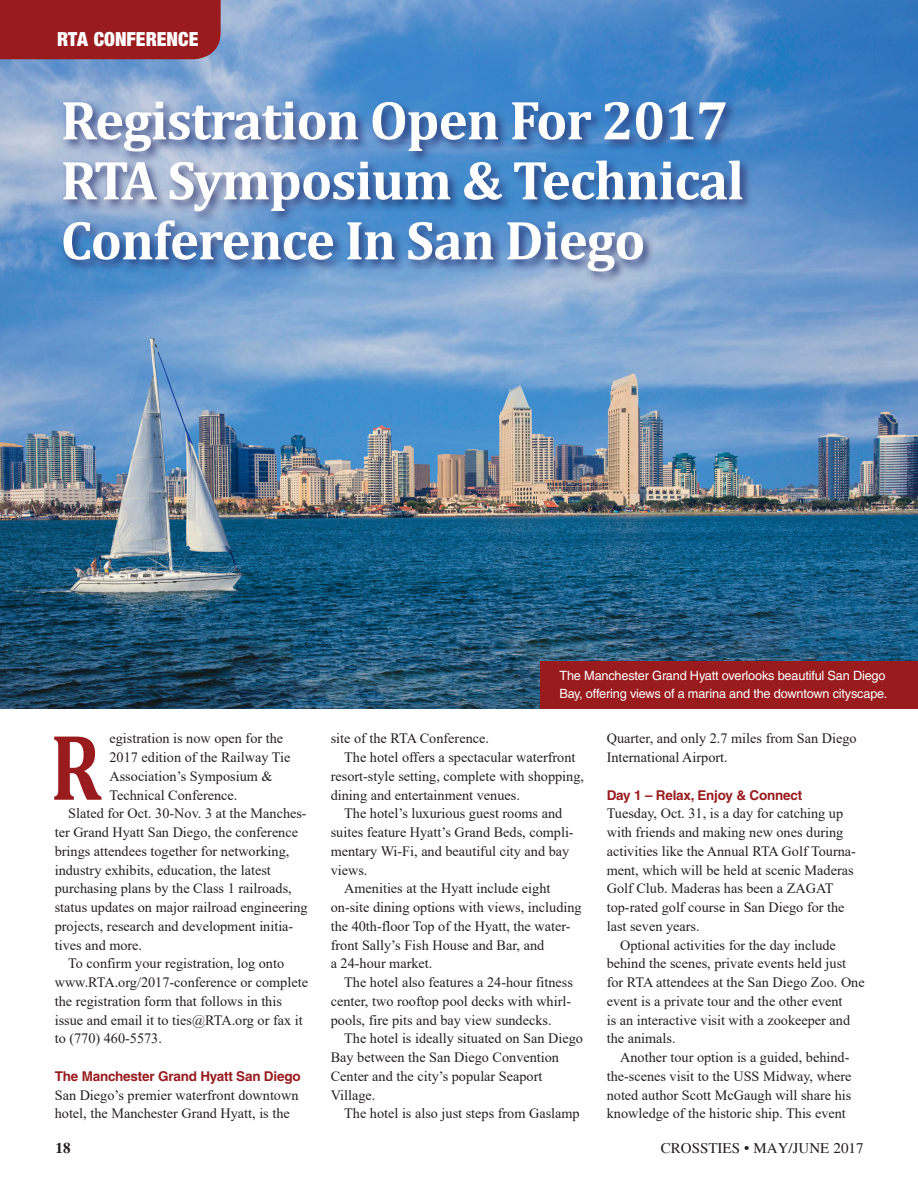
<style>
.page{position:relative;width:918px;height:1188px;background:#fff}
.page>*{position:absolute;margin:0;border:0;box-sizing:border-box;transform-origin:0 0}
.t1{font:700 94.8px "Cambria";color:#991b1e;scale:.81 1}
.t2{font:700 55.5px/60px "Cambria";letter-spacing:-.02em;color:#fff}
.t3{font:900 condensed 19.5px "Helvetica Neue";color:#fff}
.t4{font:15px "Times";color:#231f20}
.t5{font:700 15px "Times";color:#231f20}
.t6{font:14.25px/18.8px "Times New Roman";color:#231f20}
.t7{font:700 13.5px "Helvetica";letter-spacing:-.015em;color:#991b1e}
.t8{font:12.75px/18px "Helvetica";letter-spacing:-.015em;color:#fff}
</style>
<div class="page">
<img style="left:0;top:0;width:918px;height:709px">
<div style="left:60px;top:98px;width:695px;height:187px;background:#222b69;opacity:.75"></div>
<div style="left:0;top:0;width:221px;height:59px;background:#991b1e"></div>
<div style="left:540px;top:662px;width:378px;height:47px;background:#991b1e"></div>
<p class="t3" style="left:57px;top:27px;width:143px">RTA CONFERENCE</p>
<p class="t2" style="left:61px;top:89px;width:685px">Registration Open For 2017<br>RTA Symposium &amp; Technical<br>Conference In San Diego</p>
<p class="t6" style="left:110px;top:729px;width:182px">egistration is now open for the<br>2017 edition of the Railway Tie<br>Association’s Symposium &amp;<br>Technical Conference.</p>
<p class="t6" style="left:55px;top:804px;width:254px;text-indent:14px">Slated for Oct. 30-Nov. 3 at the Manches&shy;ter Grand Hyatt San Diego, the conference brings attendees together for networking, industry exhibits, education, the latest purchasing plans by the Class 1 railroads, status updates on major railroad engineering projects, research and development initia&shy;tives and more.</p>
<p class="t6" style="left:55px;top:954px;width:255px;text-indent:14px">To confirm your registration, log onto www.RTA.org/2017-conference or complete the registration form that follows in this issue and email it to ties@RTA.org or fax it to (770) 460-5573.</p>
<p class="t7" style="left:55px;top:1068px;width:247px">The Manchester Grand Hyatt San Diego</p>
<p class="t6" style="left:55px;top:1085px;width:245px">San Diego’s premier waterfront downtown hotel, the Manchester Grand Hyatt, is the</p>
<p class="t1" style="left:51px;top:700px;width:64px">R</p>
<p class="t8" style="left:560px;top:667px;width:329px">The Manchester Grand Hyatt overlooks beautiful San Diego<br>Bay, offering views of a marina and the downtown cityscape.</p>
<p class="t6" style="left:331px;top:729px;width:160px">site of the RTA Conference.</p>
<p class="t6" style="left:331px;top:748px;width:255px;text-indent:14px">The hotel offers a spectacular waterfront resort-style setting, complete with shopping, dining and entertainment venues.</p>
<p class="t6" style="left:331px;top:804px;width:244px;text-indent:14px">The hotel’s luxurious guest rooms and suites feature Hyatt’s Grand Beds, compli&shy;mentary Wi-Fi, and beautiful city and bay views.</p>
<p class="t6" style="left:331px;top:879px;width:252px;text-indent:14px">Amenities at the Hyatt include eight on-site dining options with views, including the 40th-floor Top of the Hyatt, the water&shy;front Sally’s Fish House and Bar, and<br>a 24-hour market.</p>
<p class="t6" style="left:331px;top:973px;width:244px;text-indent:14px">The hotel also features a 24-hour fitness center, two rooftop pool decks with whirl&shy;pools, fire pits and bay view sundecks.</p>
<p class="t6" style="left:331px;top:1029px;width:254px;text-indent:14px">The hotel is ideally situated on San Diego<br>Bay between the San Diego Convention<br>Center and the city’s popular Seaport<br>Village.</p>
<p class="t6" style="left:344px;top:1104px;width:237px">The hotel is also just steps from Gaslamp</p>
<p class="t6" style="left:607px;top:729px;width:251px">Quarter, and only 2.7 miles from San Diego<br>International Airport.</p>
<p class="t7" style="left:607px;top:787px;width:197px">Day 1 – Relax, Enjoy &amp; Connect</p>
<p class="t6" style="left:607px;top:804px;width:251px">Tuesday, Oct. 31, is a day for catching up with friends and making new ones during activities like the Annual RTA Golf Tourna&shy;ment, which will be held at scenic Maderas Golf Club. Maderas has been a ZAGAT top-rated golf course in San Diego for the last seven years.</p>
<p class="t6" style="left:607px;top:935px;width:260px;text-indent:14px">Optional activities for the day include behind the scenes, private events held just for RTA attendees at the San Diego Zoo. One event is a private tour and the other event<br>is an interactive visit with a zookeeper and the animals.</p>
<p class="t6" style="left:607px;top:1048px;width:246px;text-indent:14px">Another tour option is a guided, behind&shy;the-scenes visit to the USS Midway, where noted author Scott McGaugh will share his knowledge of the historic ship. This event</p>
<p class="t5" style="left:56px;top:1139px;width:16px">18</p>
<p class="t4" style="left:661px;top:1140px;width:204px">CROSSTIES • MAY/JUNE 2017</p>
</div>
